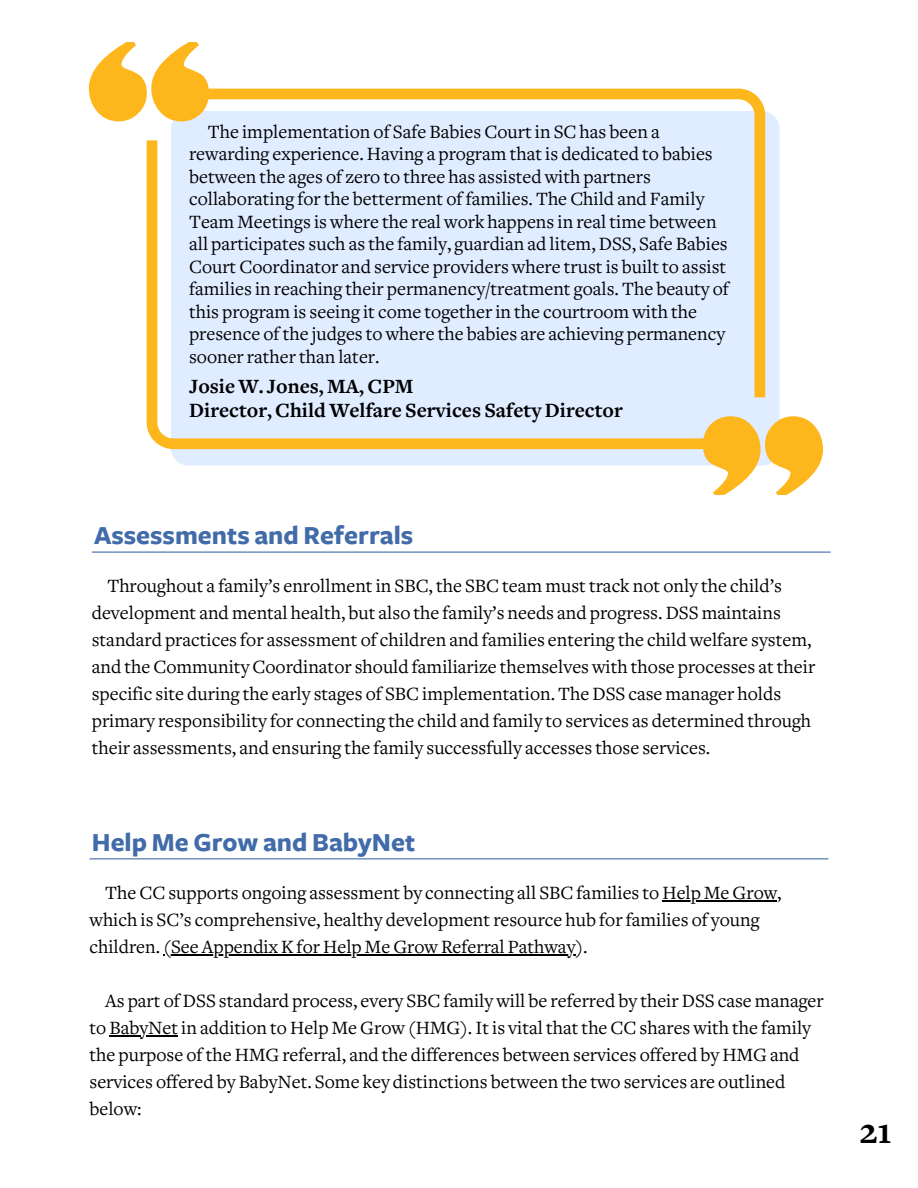
<style>
.page{position:relative;width:918px;height:1188px;background:#fff}
.page>*{position:absolute;margin:0;border:0;box-sizing:border-box;transform-origin:0 0}
.t1{font:700 37.5px "Freight Text";color:#000}
.t2{font:700 27px "Freight Sans";color:#416ba9}
.t3{font:700 21px/24.8px "Freight Text";color:#000}
.t4{font:19.5px/27px "Freight Text";color:#000}
</style>
<div class="page">
<hr style="left:90px;top:858px;width:738px;height:1px;background:#416ba9">
<hr style="left:662px;top:900px;width:115px;height:1px;background:#000">
<hr style="left:163px;top:954px;width:131px;height:1px;background:#000">
<hr style="left:294px;top:954px;width:281px;height:1px;background:#000">
<hr style="left:109px;top:1035px;width:69px;height:1px;background:#000">
<hr style="left:92px;top:552px;width:739px;height:1px;background:#416ba9">
<div style="left:171px;top:111px;width:609px;height:355px;background:#e0ecff;border-radius:18px"></div>
<svg style="left:89px;top:43px;width:120px;height:78px"></svg>
<svg style="left:201px;top:89px;width:564px;height:308px"></svg>
<svg style="left:703px;top:416px;width:120px;height:79px"></svg>
<svg style="left:147px;top:140px;width:564px;height:309px"></svg>
<p class="t4" style="left:189px;top:122px;width:541px;line-height:22.5px;text-indent:19px">The implementation of Safe Babies Court in SC has been a rewarding experience. Having a program that is dedicated to babies between the ages of zero to three has assisted with partners collaborating for the betterment of families. The Child and Family Team Meetings is where the real work happens in real time between all participates such as the family, guardian ad litem, DSS, Safe Babies Court Coordinator and service providers where trust is built to assist families in reaching their permanency/treatment goals. The beauty of this program is seeing it come together in the courtroom with the presence of the judges to where the babies are achieving permanency sooner rather than later.</p>
<p class="t3" style="left:189px;top:375px;width:435px">Josie W. Jones, MA, CPM<br>Director, Child Welfare Services Safety Director</p>
<p class="t2" style="left:94px;top:522px;width:321px">Assessments and Referrals</p>
<p class="t4" style="left:92px;top:574px;width:725px;text-indent:16px">Throughout a family’s enrollment in SBC, the SBC team must track not only the child’s development and mental health, but also the family’s needs and progress. DSS maintains standard practices for assessment of children and families entering the child welfare system, and the Community Coordinator should familiarize themselves with those processes at their specific site during the early stages of SBC implementation. The DSS case manager holds primary responsibility for connecting the child and family to services as determined through their assessments, and ensuring the family successfully accesses those services.</p>
<h1 class="t2" style="left:92px;top:829px;width:325px">Help Me Grow and BabyNet</h1>
<p class="t4" style="left:105px;top:881px;width:678px">The CC supports ongoing assessment by connecting all SBC families to Help Me Grow,</p>
<p class="t4" style="left:90px;top:908px;width:672px">which is SC’s comprehensive, healthy development resource hub for families of young children. (See Appendix K for Help Me Grow Referral Pathway).</p>
<h1 class="t4" style="left:90px;top:989px;width:736px;text-indent:16px">As part of DSS standard process, every SBC family will be referred by their DSS case manager to BabyNet in addition to Help Me Grow (HMG). It is vital that the CC shares with the family</h1>
<p class="t4" style="left:90px;top:1043px;width:712px">the purpose of the HMG referral, and the differences between services offered by HMG and services offered by BabyNet. Some key distinctions between the two services are outlined below:</p>
<h1 class="t1" style="left:859px;top:1116px;width:34px">21</h1>
</div>
